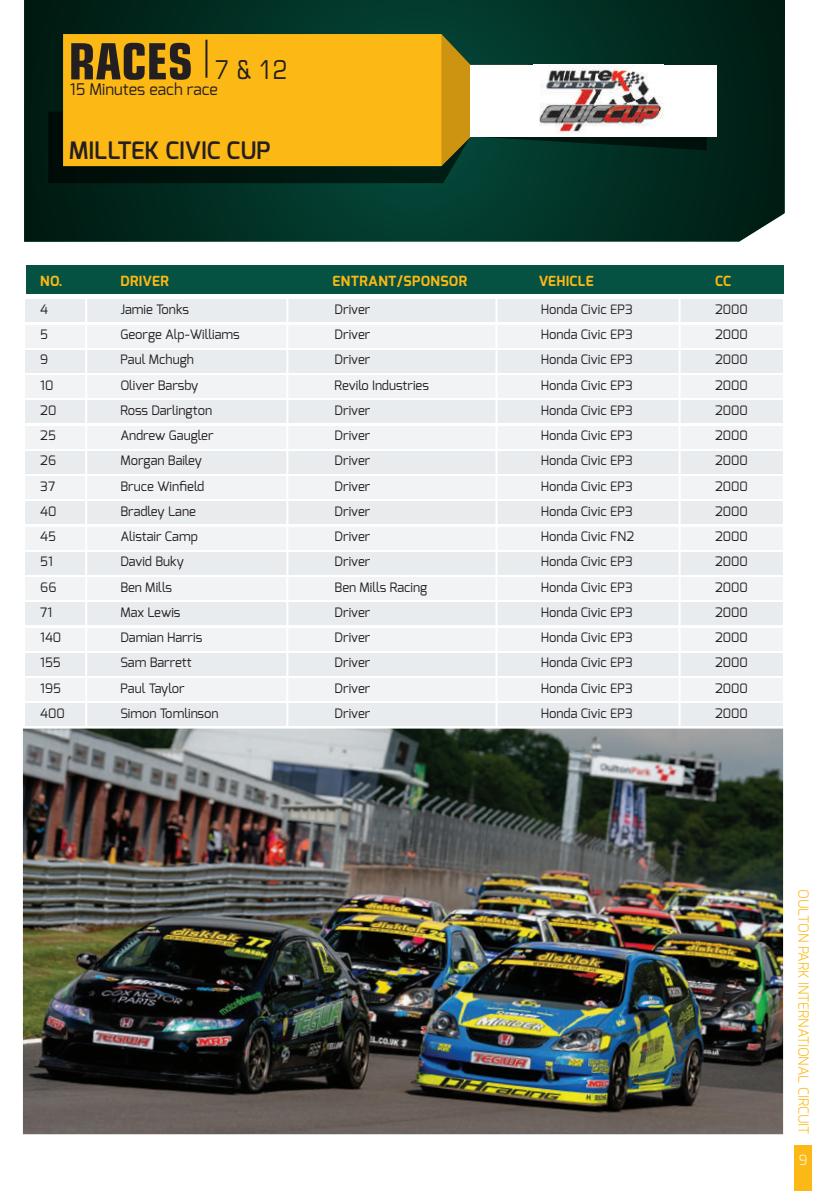
<style>
.page{position:relative;width:840px;height:1191px;background:#fff}
.page>*{position:absolute;margin:0;border:0;box-sizing:border-box;transform-origin:0 0}
.t1{font:700 condensed 50px "Eurostile";color:#231f20}
.t2{font:600 24px "Exo";color:#231f20}
.t3{font:16px "Exo";color:#231f20}
.t4{font:700 14px "Exo";letter-spacing:.025em;color:#fcb814}
.t5{font:300 14px "Exo";color:#fcb814}
.t6{font:300 14px "Exo";color:#fff}
.t7{font:13px "Exo";color:#231f20}
.s1{font-weight:400;font-size:26px}
</style>
<div class="page">
<div style="left:794px;top:1145px;width:17px;height:46px;background:#fcb814"></div>
<svg style="left:24px;top:0;width:760px;height:242px;background:#032e23"></svg>
<div style="left:25px;top:299px;width:757px;height:23px;background:#e9ecef"></div>
<div style="left:25px;top:325px;width:757px;height:22px;background:#f1f3f5"></div>
<div style="left:25px;top:350px;width:757px;height:23px;background:#e9ecef"></div>
<div style="left:25px;top:375px;width:757px;height:23px;background:#f1f3f5"></div>
<div style="left:25px;top:400px;width:757px;height:23px;background:#e9ecef"></div>
<div style="left:25px;top:426px;width:757px;height:22px;background:#f1f3f5"></div>
<div style="left:25px;top:451px;width:757px;height:23px;background:#e9ecef"></div>
<div style="left:25px;top:476px;width:757px;height:23px;background:#f1f3f5"></div>
<div style="left:25px;top:501px;width:757px;height:23px;background:#e9ecef"></div>
<div style="left:25px;top:527px;width:757px;height:22px;background:#f1f3f5"></div>
<div style="left:25px;top:552px;width:757px;height:22px;background:#e9ecef"></div>
<div style="left:25px;top:577px;width:757px;height:23px;background:#f1f3f5"></div>
<div style="left:25px;top:602px;width:757px;height:23px;background:#e9ecef"></div>
<div style="left:25px;top:627px;width:757px;height:23px;background:#f1f3f5"></div>
<div style="left:25px;top:653px;width:757px;height:22px;background:#e9ecef"></div>
<div style="left:25px;top:678px;width:757px;height:23px;background:#f1f3f5"></div>
<div style="left:25px;top:703px;width:757px;height:23px;background:#e9ecef"></div>
<svg style="left:48px;top:34px;width:658px;height:149px;background:#a38518"></svg>
<div style="left:470px;top:65px;width:246px;height:71px;background:#fff"></div>
<img style="left:539px;top:65px;width:123px;height:69px">
<hr style="left:85px;top:261px;width:2px;height:821px;background:#fff">
<hr style="left:286px;top:261px;width:2px;height:821px;background:#fff">
<hr style="left:495px;top:261px;width:2px;height:821px;background:#fff">
<hr style="left:678px;top:261px;width:2px;height:821px;background:#fff">
<img style="left:23px;top:728px;width:759px;height:406px">
<div style="left:26px;top:265px;width:757px;height:29px;background:#055142"></div>
<h1 class="t1" style="left:68px;top:31px;width:220px">RACES <span class="s1">7 &amp; 12</span></h1>
<p class="t3" style="left:70px;top:79px;width:149px">15 Minutes each race</p>
<h2 class="t2" style="left:69px;top:135px;width:203px">MILLTEK CIVIC CUP</h2>
<p class="t4" style="left:40px;top:272px;width:24px">NO.</p>
<p class="t4" style="left:120px;top:272px;width:50px">DRIVER</p>
<p class="t4" style="left:332px;top:272px;width:136px">ENTRANT/SPONSOR</p>
<p class="t4" style="left:538px;top:272px;width:56px">VEHICLE</p>
<p class="t4" style="left:714px;top:272px;width:18px">CC</p>
<p class="t7" style="left:40px;top:301px;width:9px">4</p>
<p class="t7" style="left:120px;top:301px;width:70px">Jamie Tonks</p>
<p class="t7" style="left:334px;top:301px;width:37px">Driver</p>
<p class="t7" style="left:540px;top:301px;width:93px">Honda Civic EP3</p>
<p class="t7" style="left:714px;top:301px;width:34px">2000</p>
<p class="t7" style="left:40px;top:326px;width:9px">5</p>
<p class="t7" style="left:120px;top:326px;width:121px">George Alp-Williams</p>
<p class="t7" style="left:334px;top:326px;width:37px">Driver</p>
<p class="t7" style="left:540px;top:326px;width:93px">Honda Civic EP3</p>
<p class="t7" style="left:714px;top:326px;width:34px">2000</p>
<p class="t7" style="left:40px;top:351px;width:10px">9</p>
<p class="t7" style="left:120px;top:351px;width:75px">Paul Mchugh</p>
<p class="t7" style="left:334px;top:351px;width:37px">Driver</p>
<p class="t7" style="left:540px;top:351px;width:93px">Honda Civic EP3</p>
<p class="t7" style="left:714px;top:351px;width:34px">2000</p>
<p class="t7" style="left:40px;top:377px;width:15px">10</p>
<p class="t7" style="left:120px;top:377px;width:80px">Oliver Barsby</p>
<p class="t7" style="left:334px;top:377px;width:96px">Revilo Industries</p>
<p class="t7" style="left:540px;top:377px;width:93px">Honda Civic EP3</p>
<p class="t7" style="left:714px;top:377px;width:34px">2000</p>
<p class="t7" style="left:40px;top:402px;width:18px">20</p>
<p class="t7" style="left:120px;top:402px;width:93px">Ross Darlington</p>
<p class="t7" style="left:334px;top:402px;width:37px">Driver</p>
<p class="t7" style="left:540px;top:402px;width:93px">Honda Civic EP3</p>
<p class="t7" style="left:714px;top:402px;width:34px">2000</p>
<p class="t7" style="left:40px;top:427px;width:17px">25</p>
<p class="t7" style="left:120px;top:427px;width:95px">Andrew Gaugler</p>
<p class="t7" style="left:334px;top:427px;width:37px">Driver</p>
<p class="t7" style="left:540px;top:427px;width:93px">Honda Civic EP3</p>
<p class="t7" style="left:714px;top:427px;width:34px">2000</p>
<p class="t7" style="left:40px;top:452px;width:17px">26</p>
<p class="t7" style="left:120px;top:452px;width:83px">Morgan Bailey</p>
<p class="t7" style="left:334px;top:452px;width:37px">Driver</p>
<p class="t7" style="left:540px;top:452px;width:93px">Honda Civic EP3</p>
<p class="t7" style="left:714px;top:452px;width:34px">2000</p>
<p class="t7" style="left:40px;top:477px;width:16px">37</p>
<p class="t7" style="left:120px;top:477px;width:85px">Bruce Winfield</p>
<p class="t7" style="left:334px;top:477px;width:37px">Driver</p>
<p class="t7" style="left:540px;top:477px;width:93px">Honda Civic EP3</p>
<p class="t7" style="left:714px;top:477px;width:34px">2000</p>
<p class="t7" style="left:40px;top:503px;width:18px">40</p>
<p class="t7" style="left:120px;top:503px;width:77px">Bradley Lane</p>
<p class="t7" style="left:334px;top:503px;width:37px">Driver</p>
<p class="t7" style="left:540px;top:503px;width:93px">Honda Civic EP3</p>
<p class="t7" style="left:714px;top:503px;width:34px">2000</p>
<p class="t7" style="left:40px;top:528px;width:17px">45</p>
<p class="t7" style="left:120px;top:528px;width:79px">Alistair Camp</p>
<p class="t7" style="left:334px;top:528px;width:37px">Driver</p>
<p class="t7" style="left:540px;top:528px;width:95px">Honda Civic FN2</p>
<p class="t7" style="left:714px;top:528px;width:34px">2000</p>
<p class="t7" style="left:40px;top:553px;width:14px">51</p>
<p class="t7" style="left:120px;top:553px;width:65px">David Buky</p>
<p class="t7" style="left:334px;top:553px;width:37px">Driver</p>
<p class="t7" style="left:540px;top:553px;width:93px">Honda Civic EP3</p>
<p class="t7" style="left:714px;top:553px;width:34px">2000</p>
<p class="t7" style="left:40px;top:578px;width:18px">66</p>
<p class="t7" style="left:120px;top:578px;width:53px">Ben Mills</p>
<p class="t7" style="left:334px;top:578px;width:94px">Ben Mills Racing</p>
<p class="t7" style="left:540px;top:578px;width:93px">Honda Civic EP3</p>
<p class="t7" style="left:714px;top:578px;width:34px">2000</p>
<p class="t7" style="left:40px;top:604px;width:13px">71</p>
<p class="t7" style="left:120px;top:604px;width:62px">Max Lewis</p>
<p class="t7" style="left:334px;top:604px;width:37px">Driver</p>
<p class="t7" style="left:540px;top:604px;width:93px">Honda Civic EP3</p>
<p class="t7" style="left:714px;top:604px;width:34px">2000</p>
<p class="t7" style="left:40px;top:629px;width:22px">140</p>
<p class="t7" style="left:120px;top:629px;width:83px">Damian Harris</p>
<p class="t7" style="left:334px;top:629px;width:37px">Driver</p>
<p class="t7" style="left:540px;top:629px;width:93px">Honda Civic EP3</p>
<p class="t7" style="left:714px;top:629px;width:34px">2000</p>
<p class="t7" style="left:40px;top:654px;width:22px">155</p>
<p class="t7" style="left:120px;top:654px;width:73px">Sam Barrett</p>
<p class="t7" style="left:334px;top:654px;width:37px">Driver</p>
<p class="t7" style="left:540px;top:654px;width:93px">Honda Civic EP3</p>
<p class="t7" style="left:714px;top:654px;width:34px">2000</p>
<p class="t7" style="left:40px;top:679px;width:22px">195</p>
<p class="t7" style="left:120px;top:679px;width:66px">Paul Taylor</p>
<p class="t7" style="left:334px;top:679px;width:37px">Driver</p>
<p class="t7" style="left:540px;top:679px;width:93px">Honda Civic EP3</p>
<p class="t7" style="left:714px;top:679px;width:34px">2000</p>
<p class="t7" style="left:40px;top:705px;width:26px">400</p>
<p class="t7" style="left:120px;top:705px;width:100px">Simon Tomlinson</p>
<p class="t7" style="left:334px;top:705px;width:37px">Driver</p>
<p class="t7" style="left:540px;top:705px;width:93px">Honda Civic EP3</p>
<p class="t7" style="left:714px;top:705px;width:34px">2000</p>
<p class="t5" style="left:812px;top:889px;width:246px;rotate:90deg">OULTON PARK INTERNATIONAL CIRCUIT</p>
<p class="t6" style="left:798px;top:1150px;width:10px">9</p>
</div>
